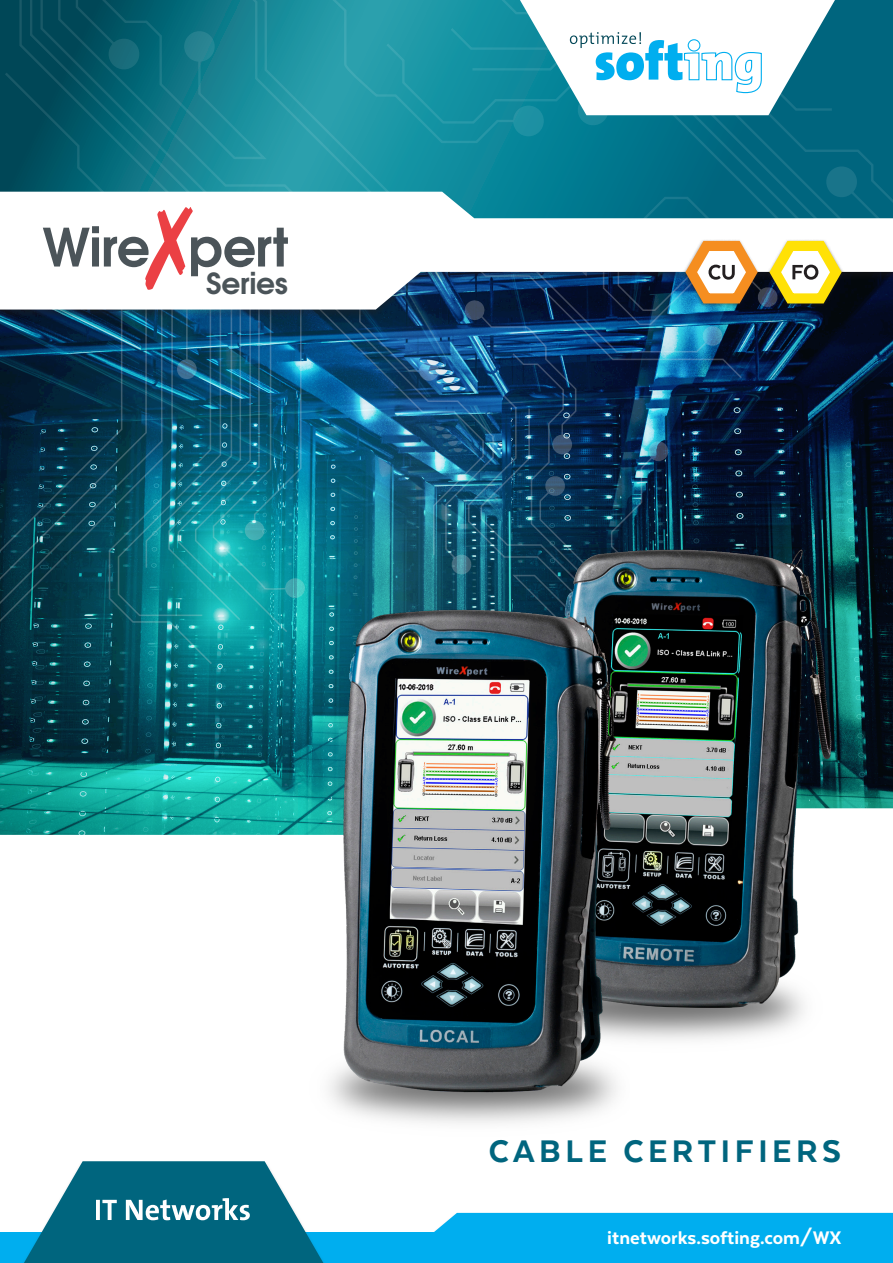
<style>
.page{position:relative;width:893px;height:1263px;background:#fff}
.page>*{position:absolute;margin:0;border:0;box-sizing:border-box;transform-origin:0 0}
.t1{font:800 36px "Texta";letter-spacing:.125em;color:#00657e}
.t2{font:700 28.95px "Te X Gyre Adventor";letter-spacing:-.01em;color:#4b5459}
.general_text{font:800 21px "Texta";color:#fff}
.t3{font:700 18px "Texta";letter-spacing:.025em;color:#fff}
</style>
<div class="page">
<svg style="left:0;top:592px;width:467px;height:216px;background:#0c6c72"></svg>
<svg style="left:0;top:633px;width:213px;height:32px;background:#075764"></svg>
<svg style="left:0;top:592px;width:288px;height:41px;background:#0f727b"></svg>
<svg style="left:285px;top:578px;width:20px;height:20px"></svg>
<svg style="left:878px;top:592px;width:15px;height:216px;background:#04171f"></svg>
<svg style="left:0;top:808px;width:893px;height:27px;background:#1aa198"></svg>
<div style="left:397px;top:1213px;width:496px;height:50px;background:#00aeef"></div>
<div style="left:0;top:1233px;width:523px;height:30px;background:#00aeef"></div>
<div style="left:2px;top:1161px;width:343px;height:102px;background:#231f20;opacity:.35"></div>
<svg style="left:24px;top:1161px;width:299px;height:102px"></svg>
<img style="left:0;top:0;width:893px;height:592px">
<img style="left:535px;top:539px;width:343px;height:501px">
<img style="left:264px;top:600px;width:365px;height:577px">
<p class="t2" style="left:206px;top:258px;width:83px">Series</p>
<p class="t1" style="left:489px;top:1132px;width:354px">CABLE CERTIFIERS</p>
<p class="t3" style="left:629px;top:1222px;width:210px">itnetworks.softing.com/WX</p>
<p class="general_text" style="left:607px;top:1226px;width:236px">itnetworks.softing.com/WX</p>
</div>
